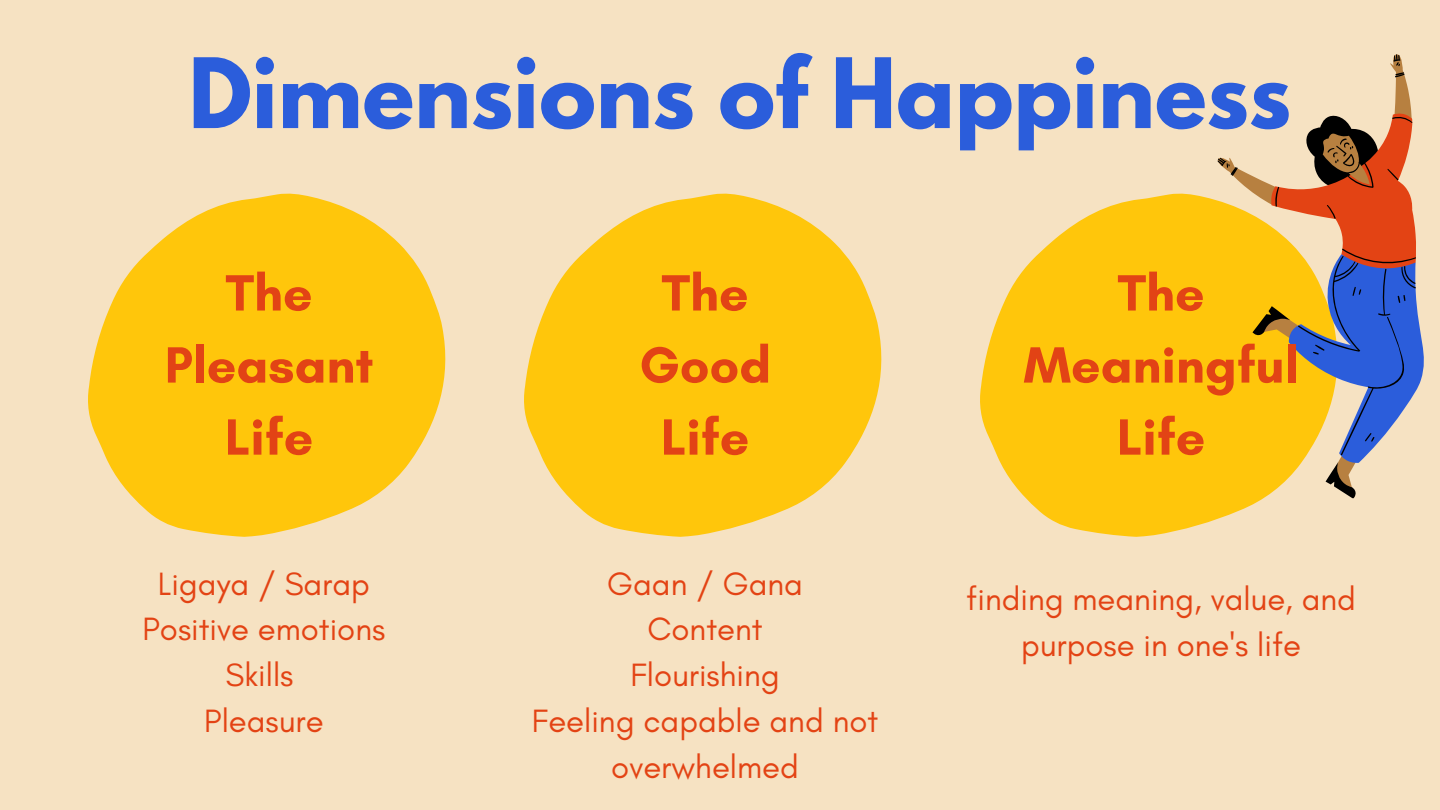
<style>
.page{position:relative;width:1440px;height:810px;background:#f6e2c2}
.page>*{position:absolute;margin:0;border:0;box-sizing:border-box;transform-origin:0 0}
.t1{font:700 85.9px "League Spartan";color:#2b5ddb}
.t2{font:700 51.9px/72.1px "Glacial Indifference";color:#e24315;text-align:center}
.t3{font:32.9px/45.8px "Glacial Indifference";color:#e34314;text-align:center}
</style>
<div class="page">
<svg style="left:88px;top:193px;width:358px;height:344px;fill:#ffc60b"></svg>
<svg style="left:524px;top:193px;width:358px;height:344px;fill:#ffc60b"></svg>
<svg style="left:980px;top:193px;width:272px;height:344px;fill:#ffc60b"></svg>
<svg style="left:1210px;top:463px;width:146px;height:42px"></svg>
<svg style="left:1210px;top:54px;width:214px;height:409px"></svg>
<h1 class="t1" style="left:189px;top:51px;width:1104px">Dimensions of Happiness</h1>
<h2 class="t2" style="left:165px;top:256px;width:210px">The<br>Pleasant<br>Life</h2>
<h2 class="t2" style="left:639px;top:256px;width:134px">The<br>Good<br>Life</h2>
<h2 class="t2" style="left:1024px;top:256px;width:277px">The<br>Meaningful<br>Life</h2>
<p class="t3" style="left:143px;top:560px;width:244px">Ligaya / Sarap<br>Positive emotions<br>Skills<br>Pleasure</p>
<p class="t3" style="left:532px;top:560px;width:348px">Gaan / Gana<br>Content<br>Flourishing<br>Feeling capable and not overwhelmed</p>
<p class="t3" style="left:966px;top:576px;width:391px">finding meaning, value, and purpose in one's life</p>
</div>
